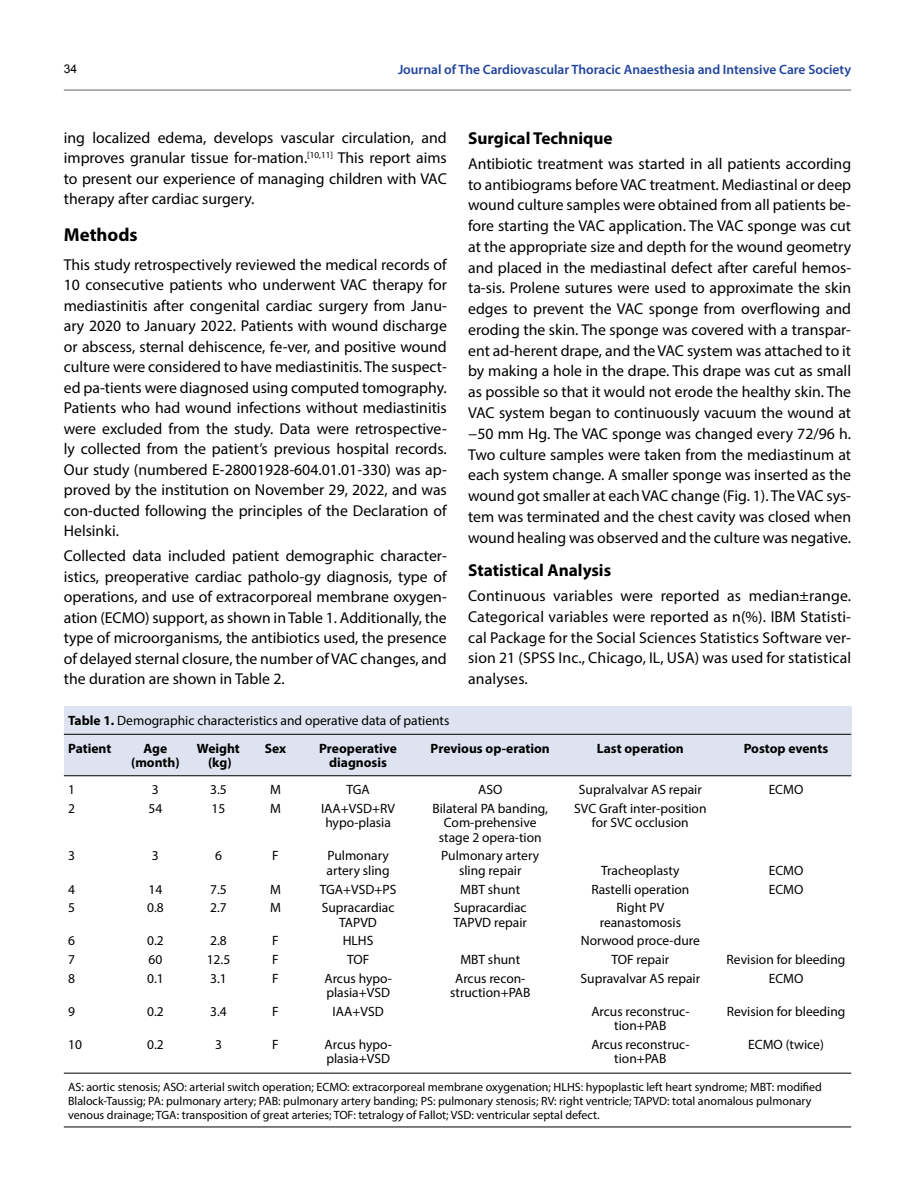
<style>
.page{position:relative;width:915px;height:1191px;background:#fff}
.page>*{position:absolute;margin:0;border:0;box-sizing:border-box;transform-origin:0 0}
.t1{font:700 18.75px "Myriad Pro";color:#000}
.t2{font:700 17.25px "Myriad Pro";color:#000}
.t3{font:15.75px/20.5px "Myriad Pro";color:#000;text-align:justify}
.t4{font:13.5px/27.2px "Myriad Pro";color:#000}
.t5{font:700 13.5px "Myriad Pro";color:#000}
.t6{font:600 13.5px "Myriad Pro";color:#20449c}
.t7{font:12px/14.4px "Myriad Pro";color:#000}
.t8{font:12px "Arial";color:#000}
.s1{font-weight:700}
</style>
<div class="page">
<hr style="left:64px;top:89px;width:786px;height:2px;background:#939598">
<div style="left:64px;top:706px;width:786px;height:70px;background:#dde3f0"></div>
<hr style="left:64px;top:1073px;width:786px;height:1px;background:#000">
<hr style="left:64px;top:734px;width:786px;height:1px;background:#000">
<hr style="left:64px;top:775px;width:786px;height:1px;background:#000">
<hr style="left:64px;top:1126px;width:786px;height:1px;background:#000">
<p class="t8" style="left:64px;top:60px;width:15px">34</p>
<p class="t6" style="left:398px;top:61px;width:454px">Journal of The Cardiovascular Thoracic Anaesthesia and Intensive Care Society</p>
<p class="t3" style="left:64px;top:127px;width:384px">ing localized edema, develops vascular circulation, and improves granular tissue for-mation.<sup>[10,11]</sup> This report aims to present our experience of managing children with VAC therapy after cardiac surgery.</p>
<p class="t1" style="left:64px;top:222px;width:75px">Methods</p>
<p class="t3" style="left:64px;top:254px;width:384px">This study retrospectively reviewed the medical records of 10 consecutive patients who underwent VAC therapy for mediastinitis after congenital cardiac surgery from Janu&shy;ary 2020 to January 2022. Patients with wound discharge or abscess, sternal dehiscence, fe-ver, and positive wound culture were considered to have mediastinitis. The suspect&shy;ed pa-tients were diagnosed using computed tomography.<br>Patients who had wound infections without mediastinitis were excluded from the study. Data were retrospective&shy;ly collected from the patient’s previous hospital records.<br>Our study (numbered E-28001928-604.01.01-330) was ap&shy;proved by the institution on November 29, 2022, and was con-ducted following the principles of the Declaration of Helsinki.</p>
<p class="t3" style="left:64px;top:545px;width:384px">Collected data included patient demographic character&shy;istics, preoperative cardiac patholo-gy diagnosis, type of operations, and use of extracorporeal membrane oxygen&shy;ation (ECMO) support, as shown in Table 1. Additionally, the type of microorganisms, the antibiotics used, the presence of delayed sternal closure, the number of VAC changes, and the duration are shown in Table 2.</p>
<p class="t2" style="left:468px;top:127px;width:146px">Surgical Technique</p>
<p class="t3" style="left:468px;top:153px;width:384px">Antibiotic treatment was started in all patients according to antibiograms before VAC treatment. Mediastinal or deep wound culture samples were obtained from all patients be&shy;fore starting the VAC application. The VAC sponge was cut at the appropriate size and depth for the wound geometry and placed in the mediastinal defect after careful hemos&shy;ta-sis. Prolene sutures were used to approximate the skin edges to prevent the VAC sponge from overflowing and eroding the skin. The sponge was covered with a transpar&shy;ent ad-herent drape, and the VAC system was attached to it by making a hole in the drape. This drape was cut as small as possible so that it would not erode the healthy skin. The VAC system began to continuously vacuum the wound at −50 mm Hg. The VAC sponge was changed every 72/96 h.<br>Two culture samples were taken from the mediastinum at each system change. A smaller sponge was inserted as the wound got smaller at each VAC change (Fig. 1). The VAC sys&shy;tem was terminated and the chest cavity was closed when wound healing was observed and the culture was negative.</p>
<p class="t2" style="left:468px;top:559px;width:144px">Statistical Analysis</p>
<p class="t3" style="left:468px;top:585px;width:384px">Continuous variables were reported as median±range.<br>Categorical variables were reported as n(%). IBM Statisti&shy;cal Package for the Social Sciences Statistics Software ver&shy;sion 21 (SPSS Inc., Chicago, IL, USA) was used for statistical analyses.</p>
<p class="t4" style="left:68px;top:707px;width:382px"><span class="s1">Table 1.</span> Demographic characteristics and operative data of patients<br><span class="s1">Patient</span></p>
<p class="t5" style="left:143px;top:739px;width:25px">Age</p>
<p class="t5" style="left:197px;top:739px;width:44px">Weight</p>
<p class="t5" style="left:265px;top:739px;width:23px">Sex</p>
<p class="t5" style="left:319px;top:739px;width:79px">Preoperative</p>
<p class="t5" style="left:430px;top:739px;width:121px">Previous op-eration</p>
<p class="t5" style="left:596px;top:739px;width:89px">Last operation</p>
<p class="t5" style="left:743px;top:739px;width:86px">Postop events</p>
<p class="t5" style="left:131px;top:753px;width:50px">(month)</p>
<p class="t5" style="left:208px;top:753px;width:25px">(kg)</p>
<p class="t5" style="left:329px;top:753px;width:59px">diagnosis</p>
<p class="t4" style="left:68px;top:776px;width:8px">1</p>
<p class="t4" style="left:152px;top:776px;width:8px">3</p>
<p class="t4" style="left:210px;top:776px;width:18px">3.5</p>
<p class="t4" style="left:270px;top:776px;width:12px">M</p>
<p class="t4" style="left:346px;top:776px;width:25px">TGA</p>
<p class="t4" style="left:478px;top:776px;width:26px">ASO</p>
<p class="t4" style="left:578px;top:776px;width:124px">Supralvalvar AS repair</p>
<p class="t4" style="left:768px;top:776px;width:36px">ECMO</p>
<p class="t4" style="left:68px;top:794px;width:8px">2</p>
<p class="t4" style="left:148px;top:794px;width:15px">54</p>
<p class="t4" style="left:211px;top:794px;width:15px">15</p>
<p class="t4" style="left:270px;top:794px;width:12px">M</p>
<p class="t4" style="left:321px;top:794px;width:76px">IAA+VSD+RV</p>
<p class="t4" style="left:432px;top:794px;width:117px">Bilateral PA banding,</p>
<p class="t4" style="left:574px;top:794px;width:134px">SVC Graft inter-position</p>
<p class="t4" style="left:325px;top:809px;width:67px">hypo-plasia</p>
<p class="t4" style="left:443px;top:809px;width:94px">Com-prehensive</p>
<p class="t4" style="left:591px;top:809px;width:98px">for SVC occlusion</p>
<p class="t4" style="left:438px;top:823px;width:104px">stage 2 opera-tion</p>
<p class="t4" style="left:68px;top:842px;width:8px">3</p>
<p class="t4" style="left:152px;top:842px;width:8px">3</p>
<p class="t4" style="left:215px;top:842px;width:8px">6</p>
<p class="t4" style="left:272px;top:842px;width:8px">F</p>
<p class="t4" style="left:327px;top:842px;width:63px">Pulmonary</p>
<p class="t4" style="left:441px;top:842px;width:99px">Pulmonary artery</p>
<p class="t4" style="left:326px;top:856px;width:65px">artery sling</p>
<p class="t4" style="left:459px;top:856px;width:64px">sling repair</p>
<p class="t4" style="left:601px;top:856px;width:80px">Tracheoplasty</p>
<p class="t4" style="left:768px;top:856px;width:36px">ECMO</p>
<p class="t4" style="left:68px;top:875px;width:8px">4</p>
<p class="t4" style="left:148px;top:875px;width:15px">14</p>
<p class="t4" style="left:210px;top:875px;width:18px">7.5</p>
<p class="t4" style="left:270px;top:875px;width:12px">M</p>
<p class="t4" style="left:320px;top:875px;width:78px">TGA+VSD+PS</p>
<p class="t4" style="left:460px;top:875px;width:61px">MBT shunt</p>
<p class="t4" style="left:591px;top:875px;width:100px">Rastelli operation</p>
<p class="t4" style="left:768px;top:875px;width:36px">ECMO</p>
<p class="t4" style="left:68px;top:894px;width:8px">5</p>
<p class="t4" style="left:147px;top:894px;width:18px">0.8</p>
<p class="t4" style="left:210px;top:894px;width:18px">2.7</p>
<p class="t4" style="left:270px;top:894px;width:12px">M</p>
<p class="t4" style="left:321px;top:894px;width:74px">Supracardiac</p>
<p class="t4" style="left:453px;top:894px;width:74px">Supracardiac</p>
<p class="t4" style="left:616px;top:894px;width:49px">Right PV</p>
<p class="t4" style="left:339px;top:908px;width:39px">TAPVD</p>
<p class="t4" style="left:453px;top:908px;width:75px">TAPVD repair</p>
<p class="t4" style="left:599px;top:908px;width:83px">reanastomosis</p>
<p class="t4" style="left:68px;top:927px;width:8px">6</p>
<p class="t4" style="left:147px;top:927px;width:18px">0.2</p>
<p class="t4" style="left:210px;top:927px;width:18px">2.8</p>
<p class="t4" style="left:272px;top:927px;width:8px">F</p>
<p class="t4" style="left:342px;top:927px;width:32px">HLHS</p>
<p class="t4" style="left:580px;top:927px;width:121px">Norwood proce-dure</p>
<p class="t4" style="left:68px;top:945px;width:8px">7</p>
<p class="t4" style="left:148px;top:945px;width:15px">60</p>
<p class="t4" style="left:207px;top:945px;width:25px">12.5</p>
<p class="t4" style="left:272px;top:945px;width:8px">F</p>
<p class="t4" style="left:347px;top:945px;width:24px">TOF</p>
<p class="t4" style="left:460px;top:945px;width:61px">MBT shunt</p>
<p class="t4" style="left:611px;top:945px;width:59px">TOF repair</p>
<p class="t4" style="left:726px;top:945px;width:120px">Revision for bleeding</p>
<p class="t4" style="left:68px;top:964px;width:8px">8</p>
<p class="t4" style="left:147px;top:964px;width:18px">0.1</p>
<p class="t4" style="left:210px;top:964px;width:18px">3.1</p>
<p class="t4" style="left:272px;top:964px;width:8px">F</p>
<p class="t4" style="left:324px;top:964px;width:69px">Arcus hypo-</p>
<p class="t4" style="left:455px;top:964px;width:72px">Arcus recon-</p>
<p class="t4" style="left:580px;top:964px;width:121px">Supravalvar AS repair</p>
<p class="t4" style="left:768px;top:964px;width:36px">ECMO</p>
<p class="t4" style="left:326px;top:978px;width:65px">plasia+VSD</p>
<p class="t4" style="left:450px;top:978px;width:82px">struction+PAB</p>
<p class="t4" style="left:68px;top:997px;width:8px">9</p>
<p class="t4" style="left:147px;top:997px;width:18px">0.2</p>
<p class="t4" style="left:210px;top:997px;width:18px">3.4</p>
<p class="t4" style="left:272px;top:997px;width:8px">F</p>
<p class="t4" style="left:332px;top:997px;width:52px">IAA+VSD</p>
<p class="t4" style="left:591px;top:997px;width:100px">Arcus reconstruc-</p>
<p class="t4" style="left:726px;top:997px;width:120px">Revision for bleeding</p>
<p class="t4" style="left:614px;top:1012px;width:54px">tion+PAB</p>
<p class="t4" style="left:68px;top:1030px;width:15px">10</p>
<p class="t4" style="left:147px;top:1030px;width:18px">0.2</p>
<p class="t4" style="left:215px;top:1030px;width:8px">3</p>
<p class="t4" style="left:272px;top:1030px;width:8px">F</p>
<p class="t4" style="left:324px;top:1030px;width:69px">Arcus hypo-</p>
<p class="t4" style="left:591px;top:1030px;width:100px">Arcus reconstruc-</p>
<p class="t4" style="left:748px;top:1030px;width:77px">ECMO (twice)</p>
<p class="t4" style="left:326px;top:1045px;width:65px">plasia+VSD</p>
<p class="t4" style="left:614px;top:1045px;width:54px">tion+PAB</p>
<p class="t7" style="left:68px;top:1079px;width:755px">AS: aortic stenosis; ASO: arterial switch operation; ECMO: extracorporeal membrane oxygenation; HLHS: hypoplastic left heart syndrome; MBT: modified<br>Blalock-Taussig; PA: pulmonary artery; PAB: pulmonary artery banding; PS: pulmonary stenosis; RV: right ventricle; TAPVD: total anomalous pulmonary venous drainage; TGA: transposition of great arteries; TOF: tetralogy of Fallot; VSD: ventricular septal defect.</p>
</div>
